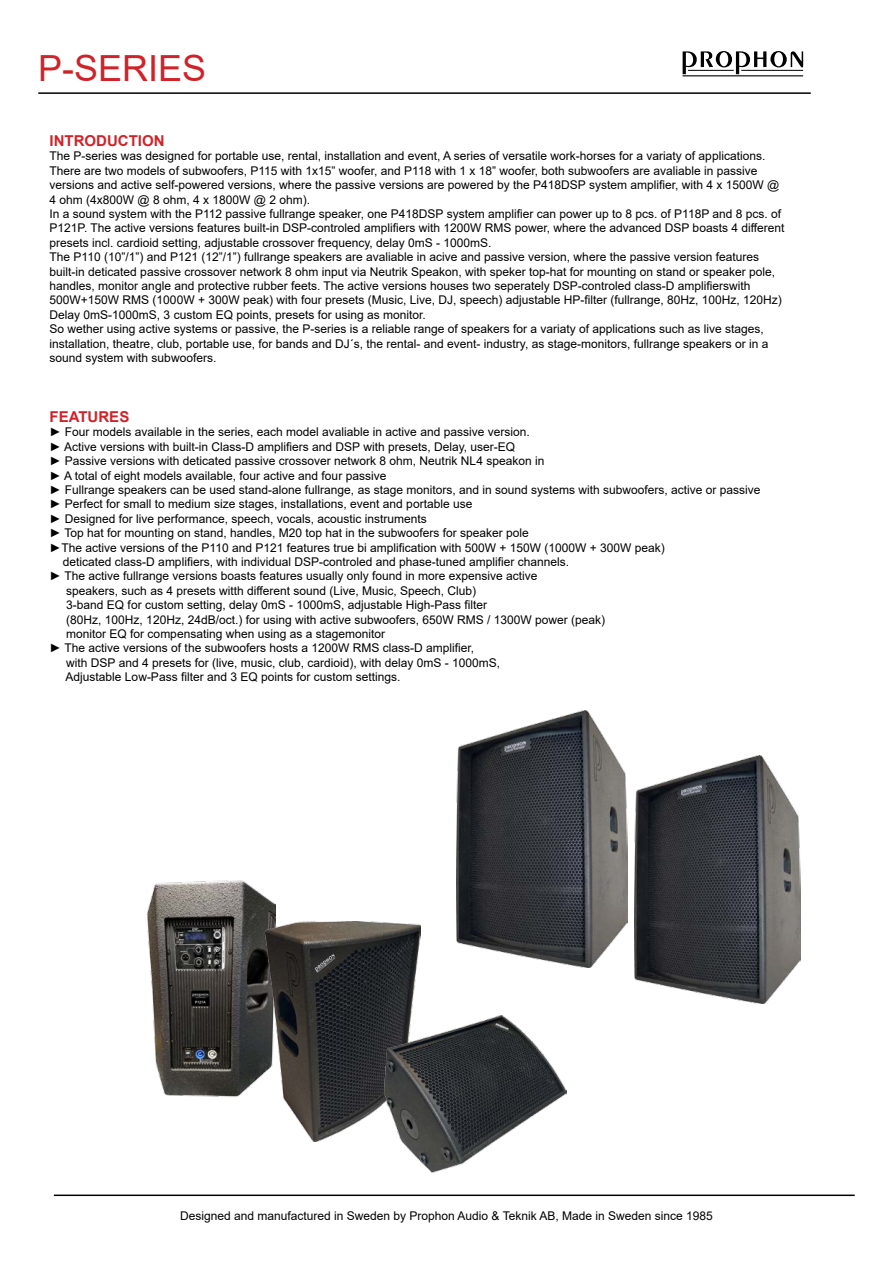
<style>
.page{position:relative;width:893px;height:1263px;background:#fff}
.page>*{position:absolute;margin:0;border:0;box-sizing:border-box;transform-origin:0 0}
.t1{font:36px "Arial";color:#d22229}
.t2{font:700 15px "Arial";color:#d22229}
.t3{font:12px/14.4px "Arial";color:#000}
</style>
<div class="page">
<hr style="left:38px;top:92px;width:773px;height:2px;background:#000">
<hr style="left:683px;top:75px;width:120px;height:1px;background:#000">
<svg style="left:683px;top:51px;width:120px;height:23px"></svg>
<hr style="left:54px;top:1194px;width:801px;height:2px;background:#000">
<img style="left:456px;top:711px;width:171px;height:256px">
<img style="left:635px;top:755px;width:165px;height:248px">
<img style="left:147px;top:880px;width:129px;height:217px">
<img style="left:265px;top:921px;width:156px;height:221px">
<img style="left:384px;top:1015px;width:182px;height:157px">
<h1 class="t1" style="left:38px;top:44px;width:170px">P-SERIES</h1>
<p class="t2" style="left:50px;top:130px;width:116px">INTRODUCTION</p>
<p class="t3" style="left:50px;top:149px;width:736px">The P-series was designed for portable use, rental, installation and event, A series of versatile work-horses for a variaty of applications.<br>There are two models of subwoofers, P115 with 1x15” woofer, and P118 with 1 x 18” woofer, both subwoofers are avaliable in passive versions and active self-powered versions, where the passive versions are powered by the P418DSP system amplifier, with 4 x 1500W @ 4 ohm (4x800W @ 8 ohm, 4 x 1800W @ 2 ohm).<br>In a sound system with the P112 passive fullrange speaker, one P418DSP system amplifier can power up to 8 pcs. of P118P and 8 pcs. of P121P. The active versions features built-in DSP-controled amplifiers with 1200W RMS power, where the advanced DSP boasts 4 different presets incl. cardioid setting, adjustable crossover frequency, delay 0mS - 1000mS.<br>The P110 (10”/1”) and P121 (12”/1”) fullrange speakers are avaliable in acive and passive version, where the passive version features built-in deticated passive crossover network 8 ohm input via Neutrik Speakon, with speker top-hat for mounting on stand or speaker pole, handles, monitor angle and protective rubber feets. The active versions houses two seperately DSP-controled class-D amplifierswith 500W+150W RMS (1000W + 300W peak) with four presets (Music, Live, DJ, speech) adjustable HP-filter (fullrange, 80Hz, 100Hz, 120Hz)<br>Delay 0mS-1000mS, 3 custom EQ points, presets for using as monitor.<br>So wether using active systems or passive, the P-series is a reliable range of speakers for a variaty of applications such as live stages, installation, theatre, club, portable use, for bands and DJ´s, the rental- and event- industry, as stage-monitors, fullrange speakers or in a sound system with subwoofers.</p>
<p class="t2" style="left:50px;top:406px;width:81px">FEATURES</p>
<p class="t3" style="left:50px;top:425px;width:482px">► Four models available in the series, each model avaliable in active and passive version.</p>
<p class="t3" style="left:50px;top:439px;width:467px">► Active versions with built-in Class-D amplifiers and DSP with presets, Delay, user-EQ</p>
<p class="t3" style="left:50px;top:454px;width:496px">► Passive versions with deticated passive crossover network 8 ohm, Neutrik NL4 speakon in</p>
<p class="t3" style="left:50px;top:468px;width:338px">► A total of eight models available, four active and four passive</p>
<p class="t3" style="left:50px;top:482px;width:712px">► Fullrange speakers can be used stand-alone fullrange, as stage monitors, and in sound systems with subwoofers, active or passive</p>
<p class="t3" style="left:50px;top:497px;width:424px">► Perfect for small to medium size stages, installations, event and portable use</p>
<p class="t3" style="left:50px;top:511px;width:379px">► Designed for live performance, speech, vocals, acoustic instruments</p>
<p class="t3" style="left:50px;top:526px;width:481px">► Top hat for mounting on stand, handles, M20 top hat in the subwoofers for speaker pole</p>
<p class="t3" style="left:50px;top:540px;width:617px">►The active versions of the P110 and P121 features true bi amplification with 500W + 150W (1000W + 300W peak)</p>
<p class="t3" style="left:63px;top:554px;width:508px">deticated class-D amplifiers, with individual DSP-controled and phase-tuned amplifier channels.</p>
<p class="t3" style="left:50px;top:569px;width:489px">► The active fullrange versions boasts features usually only found in more expensive active</p>
<p class="t3" style="left:66px;top:583px;width:411px">speakers, such as 4 presets witth different sound (Live, Music, Speech, Club)</p>
<p class="t3" style="left:66px;top:598px;width:422px">3-band EQ for custom setting, delay 0mS - 1000mS, adjustable High-Pass filter</p>
<p class="t3" style="left:66px;top:612px;width:540px">(80Hz, 100Hz, 120Hz, 24dB/oct.) for using with active subwoofers, 650W RMS / 1300W power (peak)</p>
<p class="t3" style="left:66px;top:626px;width:320px">monitor EQ for compensating when using as a stagemonitor</p>
<p class="t3" style="left:50px;top:641px;width:426px">► The active versions of the subwoofers hosts a 1200W RMS class-D amplifier,</p>
<p class="t3" style="left:66px;top:655px;width:435px">with DSP and 4 presets for (live, music, club, cardioid), with delay 0mS - 1000mS,</p>
<p class="t3" style="left:66px;top:670px;width:336px">Adjustable Low-Pass filter and 3 EQ points for custom settings.</p>
<p class="t3" style="left:180px;top:1208px;width:534px">Designed and manufactured in Sweden by Prophon Audio &amp; Teknik AB, Made in Sweden since 1985</p>
</div>
